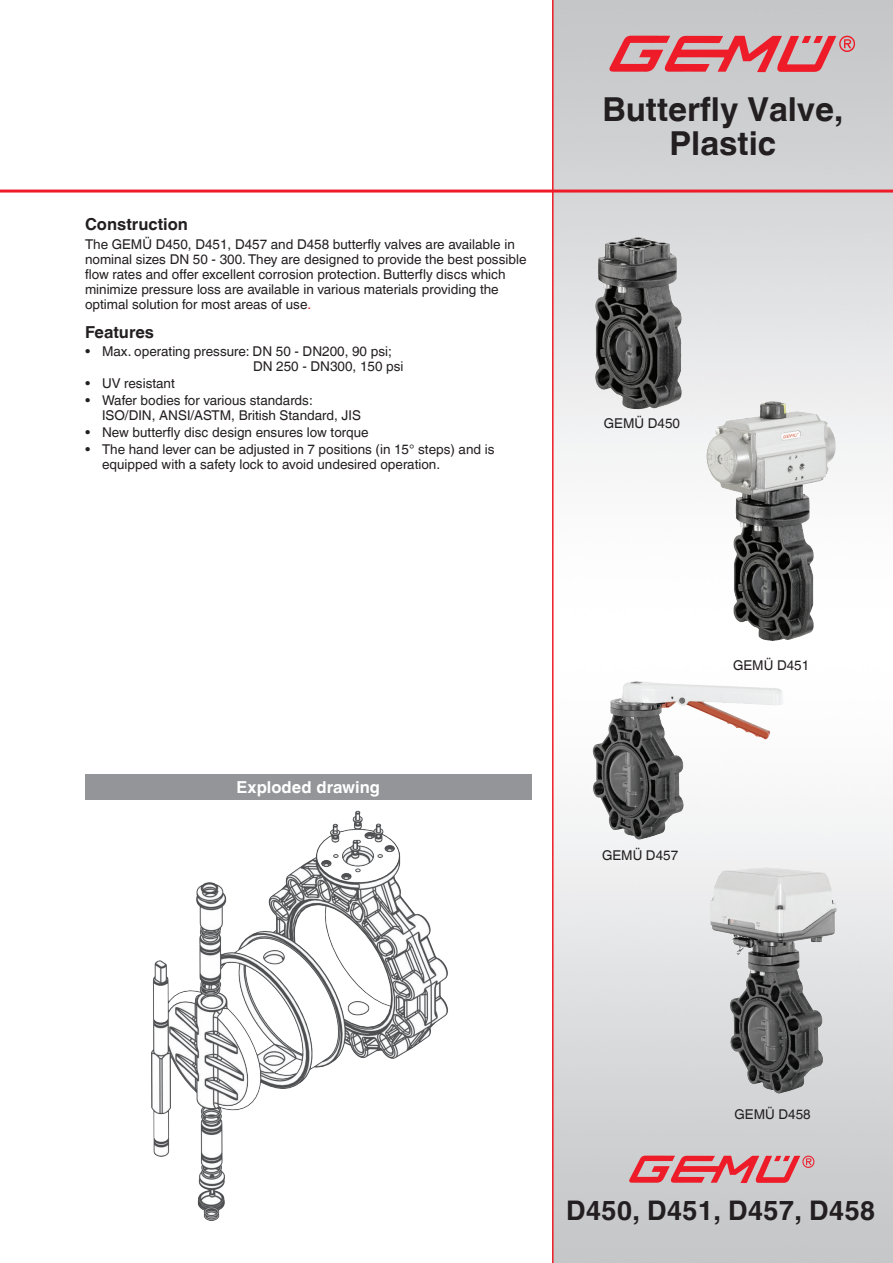
<style>
.page{position:relative;width:893px;height:1263px;background:#fff}
.page>*{position:absolute;margin:0;border:0;box-sizing:border-box;transform-origin:0 0}
.t1{font:700 33px/33px "Helvetica World";color:#231f20;text-align:center}
.t2{font:700 27px "Helvetica World";color:#231f20}
.t3{font:700 16.5px "Helvetica World";color:#231f20}
.t4{font:700 16.5px "Helvetica World";color:#fff}
.t5{font:13.5px/15px "Helvetica World";color:#231f20}
.s1{color:#ee1c28}
</style>
<div class="page">
<hr style="left:0;top:190px;width:893px;height:3px;background:#ee1c28">
<hr style="left:552px;top:0;width:2px;height:1263px;background:#ee1c28">
<img style="left:616px;top:1149px;width:207px;height:47px">
<img style="left:604px;top:29px;width:260px;height:55px">
<img style="left:152px;top:810px;width:296px;height:410px">
<img style="left:592px;top:234px;width:92px;height:177px">
<img style="left:703px;top:398px;width:136px;height:243px">
<img style="left:587px;top:681px;width:203px;height:161px">
<img style="left:706px;top:863px;width:133px;height:234px">
<div style="left:85px;top:774px;width:446px;height:26px;background:#939598"></div>
<p class="t3" style="left:85px;top:215px;width:104px">Construction</p>
<p class="t5" style="left:85px;top:236px;width:443px">The GEMÜ D450, D451, D457 and D458 butterfly valves are available in nominal sizes DN 50 - 300. They are designed to provide the best possible flow rates and offer excellent corrosion protection. Butterfly discs which minimize pressure loss are available in various materials providing the optimal solution for most areas of use<span class="s1">.</span></p>
<p class="t3" style="left:85px;top:322px;width:71px">Features</p>
<p class="t5" style="left:253px;top:344px;width:152px;text-indent:-168px">• Max. operating pressure: DN 50 - DN200, 90 psi;<br>DN 250 - DN300, 150 psi</p>
<p class="t5" style="left:85px;top:376px;width:91px">• UV resistant</p>
<p class="t5" style="left:102px;top:393px;width:260px;text-indent:-17px">• Wafer bodies for various standards:<br>ISO/DIN, ANSI/ASTM, British Standard, JIS</p>
<p class="t5" style="left:85px;top:425px;width:285px">• New butterfly disc design ensures low torque</p>
<p class="t5" style="left:102px;top:442px;width:394px;text-indent:-17px">• The hand lever can be adjusted in 7 positions (in 15° steps) and is equipped with a safety lock to avoid undesired operation.</p>
<p class="t4" style="left:237px;top:778px;width:145px">Exploded drawing</p>
<h1 class="t1" style="left:602px;top:94px;width:242px">Butterfly Valve,<br>Plastic</h1>
<p class="t5" style="left:604px;top:416px;width:78px">GEMÜ D450</p>
<p class="t5" style="left:733px;top:658px;width:78px">GEMÜ D451</p>
<p class="t5" style="left:602px;top:847px;width:78px">GEMÜ D457</p>
<p class="t5" style="left:734px;top:1106px;width:78px">GEMÜ D458</p>
<h2 class="t2" style="left:566px;top:1195px;width:311px">D450, D451, D457, D458</h2>
</div>
